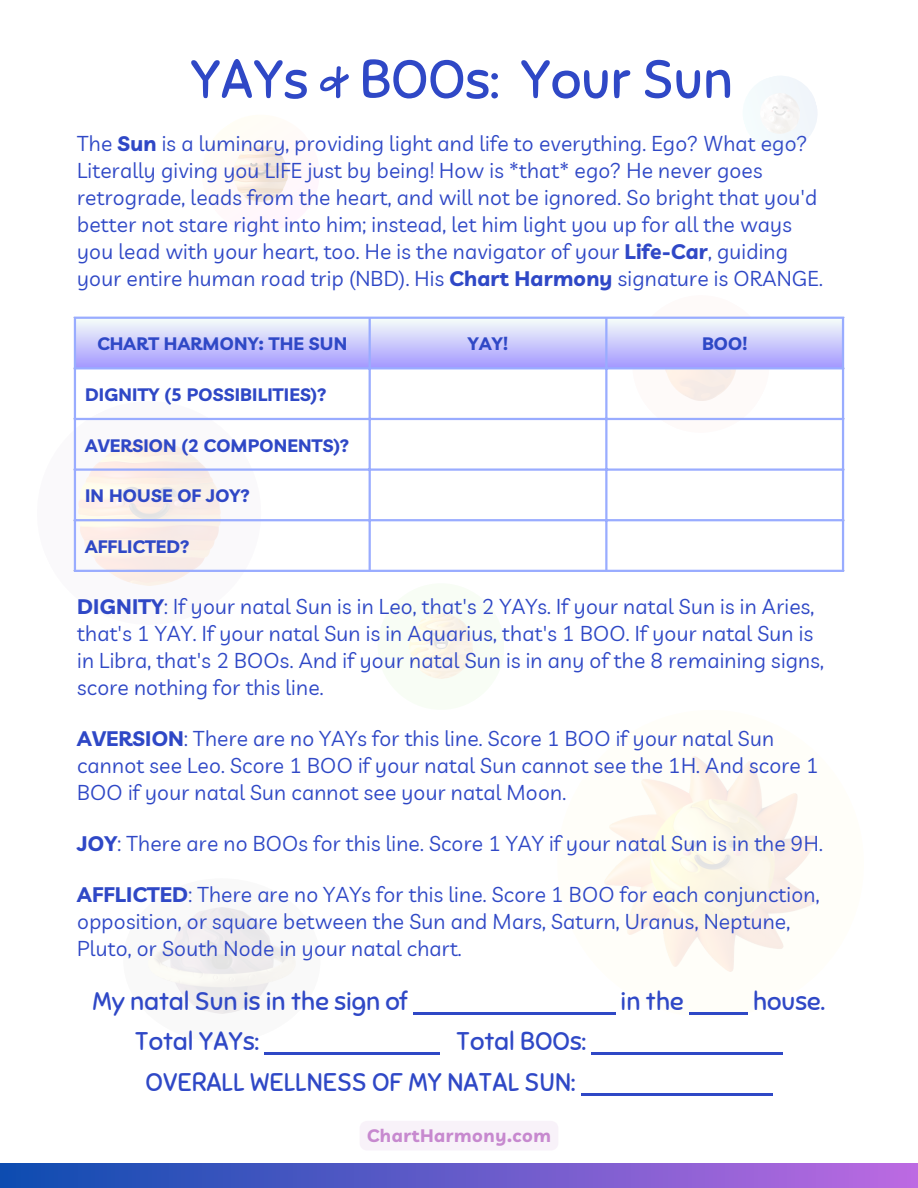
<style>
.page{position:relative;width:918px;height:1188px;background:#fff}
.page>*{position:absolute;margin:0;border:0;box-sizing:border-box;transform-origin:0 0}
.t1{font:72px "Shadows Into Light Two";color:#2f48c6}
.t2{font:54px "Sniglet";color:#2f48c6}
.t3{font:25.5px/40.5px "Sniglet";color:#2f48c6}
.t4{font:21px/27px "Livvic";letter-spacing:.01em;color:#2f48c6}
.t5{font:700 18px "Livvic";letter-spacing:.01em;color:#2f48c6}
.t6{font:700 18px "Livvic";letter-spacing:.035em;color:#c789cf}
.s1{font-weight:700}
</style>
<div class="page">
<svg style="left:745px;top:76px;width:72px;height:74px"></svg>
<img style="left:761px;top:93px;width:39px;height:41px">
<div style="left:378px;top:583px;width:126px;height:127px;background:#f8fdf5;border-radius:50%"></div>
<img style="left:409px;top:614px;width:64px;height:65px">
<svg style="left:622px;top:316px;width:157px;height:105px"></svg>
<img style="left:665px;top:369px;width:72px;height:32px">
<img style="left:234px;top:146px;width:54px;height:55px">
<svg style="left:73px;top:385px;width:204px;height:201px"></svg>
<img style="left:78px;top:440px;width:142px;height:145px">
<div style="left:123px;top:878px;width:198px;height:164px;background:linear-gradient(to right,#f6f6f6,#f5f5f5);border-radius:50%"></div>
<svg style="left:557px;top:710px;width:307px;height:308px"></svg>
<div style="left:0;top:1164px;width:918px;height:24px;background:linear-gradient(to right,#0c4cb0,#bd6ae2)"></div>
<div style="left:360px;top:1121px;width:198px;height:29px;background:#f8f2f9"></div>
<div style="left:75px;top:317px;width:295px;height:52px;background:linear-gradient(to bottom,#f8fff9,#a398ff)"></div>
<div style="left:369px;top:317px;width:238px;height:52px;background:linear-gradient(to bottom,#f8fff9,#a398ff)"></div>
<div style="left:606px;top:317px;width:237px;height:52px;background:linear-gradient(to bottom,#f8fff9,#a398ff)"></div>
<hr style="left:74px;top:319px;width:2px;height:251px;background:#99acff">
<hr style="left:369px;top:319px;width:2px;height:251px;background:#99acff">
<hr style="left:605px;top:319px;width:2px;height:251px;background:#99acff">
<hr style="left:842px;top:319px;width:2px;height:251px;background:#99acff">
<hr style="left:74px;top:317px;width:770px;height:2px;background:#99acff">
<hr style="left:74px;top:367px;width:770px;height:2px;background:#99acff">
<hr style="left:74px;top:418px;width:770px;height:2px;background:#99acff">
<hr style="left:74px;top:468px;width:770px;height:3px;background:#99acff">
<hr style="left:74px;top:519px;width:770px;height:2px;background:#99acff">
<hr style="left:74px;top:570px;width:770px;height:2px;background:#99acff">
<hr style="left:413px;top:1012px;width:202px;height:2px;background:#2f48c6">
<hr style="left:689px;top:1012px;width:59px;height:2px;background:#2f48c6">
<hr style="left:264px;top:1053px;width:176px;height:2px;background:#2f48c6">
<hr style="left:591px;top:1053px;width:192px;height:2px;background:#2f48c6">
<hr style="left:581px;top:1093px;width:191px;height:2px;background:#2f48c6">
<h1 class="t2" style="left:190px;top:46px;width:120px">YAYs</h1>
<p class="t1" style="left:316px;top:27px;width:36px">&amp;</p>
<h1 class="t2" style="left:360px;top:46px;width:375px">BOOs: Your Sun</h1>
<h1 class="t4" style="left:77px;top:130px;width:747px">The <span class="s1">Sun</span> is a luminary, providing light and life to everything. Ego? What ego?<br>Literally giving you LIFE just by being! How is *that* ego? He never goes retrograde, leads from the heart, and will not be ignored. So bright that you'd better not stare right into him; instead, let him light you up for all the ways you lead with your heart, too. He is the navigator of your <span class="s1">Life-Car</span>, guiding your entire human road trip (NBD). His <span class="s1">Chart Harmony</span> signature is ORANGE.</h1>
<h3 class="t5" style="left:97px;top:332px;width:251px">CHART HARMONY: THE SUN</h3>
<p class="t5" style="left:468px;top:332px;width:42px">YAY!</p>
<p class="t5" style="left:702px;top:332px;width:47px">BOO!</p>
<p class="t5" style="left:85px;top:383px;width:243px">DIGNITY (5 POSSIBILITIES)?</p>
<p class="t5" style="left:85px;top:434px;width:266px">AVERSION (2 COMPONENTS)?</p>
<p class="t5" style="left:85px;top:484px;width:166px">IN HOUSE OF JOY?</p>
<p class="t5" style="left:85px;top:535px;width:106px">AFFLICTED?</p>
<p class="t4" style="left:77px;top:593px;width:748px"><span class="s1">DIGNITY</span>: If your natal Sun is in Leo, that's 2 YAYs. If your natal Sun is in Aries, that's 1 YAY. If your natal Sun is in Aquarius, that's 1 BOO. If your natal Sun is in Libra, that's 2 BOOs. And if your natal Sun is in any of the 8 remaining signs, score nothing for this line.</p>
<p class="t4" style="left:77px;top:725px;width:743px"><span class="s1">AVERSION</span>: There are no YAYs for this line. Score 1 BOO if your natal Sun cannot see Leo. Score 1 BOO if your natal Sun cannot see the 1H. And score 1<br>BOO if your natal Sun cannot see your natal Moon.</p>
<p class="t4" style="left:77px;top:830px;width:747px"><span class="s1">JOY</span>: There are no BOOs for this line. Score 1 YAY if your natal Sun is in the 9H.</p>
<p class="t4" style="left:77px;top:880px;width:744px"><span class="s1">AFFLICTED</span>: There are no YAYs for this line. Score 1 BOO for each conjunction, opposition, or square between the Sun and Mars, Saturn, Uranus, Neptune,<br>Pluto, or South Node in your natal chart.</p>
<h3 class="t3" style="left:93px;top:981px;width:316px">My natal Sun is in the sign of</h3>
<h3 class="t3" style="left:621px;top:981px;width:65px">in the</h3>
<h3 class="t3" style="left:753px;top:981px;width:73px">house.</h3>
<h3 class="t3" style="left:135px;top:1022px;width:126px">Total YAYs:</h3>
<h3 class="t3" style="left:146px;top:1022px;width:442px;text-indent:311px">Total BOOs:<br>OVERALL WELLNESS OF MY NATAL SUN:</h3>
<p class="t6" style="left:367px;top:1124px;width:185px">ChartHarmony.com</p>
</div>
